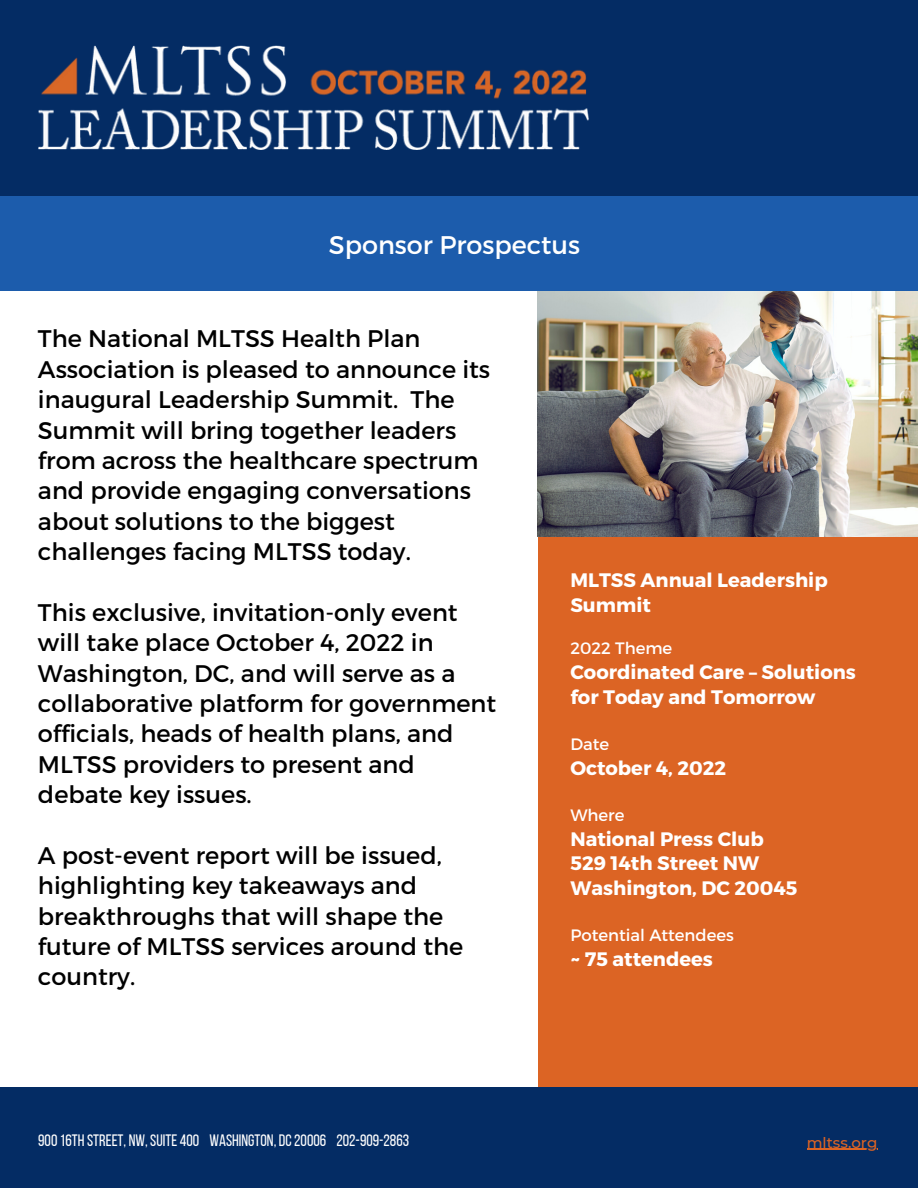
<style>
.page{position:relative;width:918px;height:1188px;background:#fff}
.page>*{position:absolute;margin:0;border:0;box-sizing:border-box;transform-origin:0 0}
.t1{font:25.5px "Montserrat";color:#fff}
.t2{font:24px/30.3px "Montserrat";color:#000}
.t3{font:700 19.5px/24.8px "Montserrat";color:#fff}
.t4{font:16.5px "Bebas Neue";color:#fff}
.t5{font:16.5px "Montserrat";color:#fff}
.t6{font:500 15px "Montserrat";color:#dc6424}
</style>
<div class="page">
<div style="left:538px;top:291px;width:380px;height:797px;background:#dc6424"></div>
<div style="left:0;top:1087px;width:918px;height:101px;background:#042c64"></div>
<hr style="left:807px;top:1149px;width:70px;height:1px;background:#dc6424">
<div style="left:0;top:195px;width:918px;height:96px;background:#1c5cac"></div>
<img style="left:538px;top:291px;width:380px;height:245px">
<div style="left:0;top:0;width:918px;height:196px;background:#042c64"></div>
<img style="left:38px;top:46px;width:551px;height:103px">
<p class="t1" style="left:329px;top:228px;width:253px">Sponsor Prospectus</p>
<p class="t2" style="left:38px;top:323px;width:454px">The National MLTSS Health Plan Association is pleased to announce its inaugural Leadership Summit. The Summit will bring together leaders from across the healthcare spectrum and provide engaging conversations about solutions to the biggest challenges facing MLTSS today.</p>
<p class="t2" style="left:38px;top:596px;width:460px">This exclusive, invitation-only event will take place October 4, 2022 in Washington, DC, and will serve as a collaborative platform for government officials, heads of health plans, and MLTSS providers to present and debate key issues.</p>
<p class="t2" style="left:38px;top:839px;width:427px">A post-event report will be issued, highlighting key takeaways and breakthroughs that will shape the future of MLTSS services around the country.</p>
<p class="t3" style="left:570px;top:567px;width:259px">MLTSS Annual Leadership<br>Summit</p>
<p class="t5" style="left:570px;top:638px;width:103px">2022 Theme</p>
<p class="t3" style="left:570px;top:659px;width:287px">Coordinated Care – Solutions for Today and Tomorrow</p>
<p class="t5" style="left:570px;top:733px;width:40px">Date</p>
<p class="t3" style="left:570px;top:754px;width:157px">October 4, 2022</p>
<p class="t5" style="left:570px;top:804px;width:56px">Where</p>
<p class="t3" style="left:570px;top:825px;width:229px">National Press Club<br>529 14th Street NW<br>Washington, DC 20045</p>
<p class="t5" style="left:570px;top:925px;width:165px">Potential Attendees</p>
<p class="t3" style="left:570px;top:946px;width:144px">~ 75 attendees</p>
<p class="t4" style="left:38px;top:1134px;width:373px">90016TH STREET, NW, SUITE 400 WASHINGTON, DC20006 202-909-2863</p>
<p class="t6" style="left:807px;top:1133px;width:72px">mltss.org</p>
</div>
